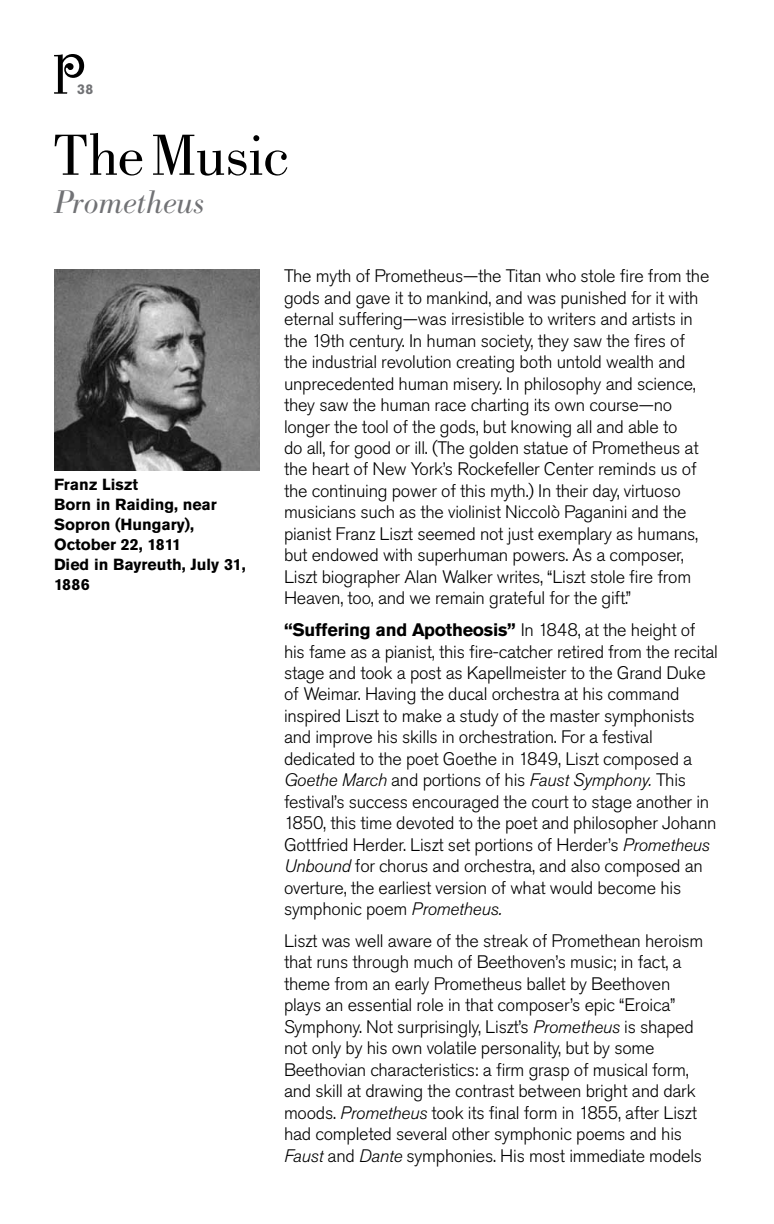
<style>
.page{position:relative;width:774px;height:1224px;background:#fff}
.page>*{position:absolute;margin:0;border:0;box-sizing:border-box;transform-origin:0 0}
.t1{font:60px "Bodoni";letter-spacing:-.015em;color:#000}
.t2{font:italic 300 32px "Bodoni BE";color:#717275}
.t3{font:300 18px/21.4px "Akzidenz Grotesk Pro";letter-spacing:-.015em;color:#000}
.t4{font:700 16px/20px "Akzidenz Grotesk Pro";color:#000}
.t5{font:700 14px "Akzidenz Grotesk Pro";color:#717275}
.s1{font-weight:700}
.s2{font-style:italic}
</style>
<div class="page">
<svg style="left:54px;top:54px;width:30px;height:40px"></svg>
<img style="left:54px;top:270px;width:206px;height:200px">
<p class="t5" style="left:77px;top:80px;width:18px">38</p>
<h1 class="t1" style="left:54px;top:122px;width:237px">The Music</h1>
<h2 class="t2" style="left:54px;top:183px;width:152px">Prometheus</h2>
<p class="t4" style="left:54px;top:474px;width:193px">Franz Liszt<br>Born in Raiding, near<br>Sopron (Hungary),<br>October 22, 1811<br>Died in Bayreuth, July 31,<br>1886</p>
<p class="t3" style="left:284px;top:265px;width:427px">The myth of Prometheus—the Titan who stole fire from the gods and gave it to mankind, and was punished for it with eternal suffering—was irresistible to writers and artists in the 19th century. In human society, they saw the fires of the industrial revolution creating both untold wealth and unprecedented human misery. In philosophy and science, they saw the human race charting its own course—no longer the tool of the gods, but knowing all and able to<br>do all, for good or ill. (The golden statue of Prometheus at the heart of New York’s Rockefeller Center reminds us of the continuing power of this myth.) In their day, virtuoso musicians such as the violinist Niccolò Paganini and the pianist Franz Liszt seemed not just exemplary as humans, but endowed with superhuman powers. As a composer, Liszt biographer Alan Walker writes, “Liszt stole fire from Heaven, too, and we remain grateful for the gift.”</p>
<p class="t3" style="left:284px;top:619px;width:435px"><span class="s1">“Suffering and Apotheosis”</span> In 1848, at the height of his fame as a pianist, this fire-catcher retired from the recital stage and took a post as Kapellmeister to the Grand Duke of Weimar. Having the ducal orchestra at his command inspired Liszt to make a study of the master symphonists and improve his skills in orchestration. For a festival dedicated to the poet Goethe in 1849, Liszt composed a <span class="s2">Goethe March</span> and portions of his <span class="s2">Faust Symphony.</span> This festival’s success encouraged the court to stage another in 1850, this time devoted to the poet and philosopher Johann Gottfried Herder. Liszt set portions of Herder’s <span class="s2">Prometheus Unbound</span> for chorus and orchestra, and also composed an overture, the earliest version of what would become his symphonic poem <span class="s2">Prometheus.</span></p>
<p class="t3" style="left:284px;top:930px;width:421px">Liszt was well aware of the streak of Promethean heroism that runs through much of Beethoven’s music; in fact, a theme from an early Prometheus ballet by Beethoven plays an essential role in that composer’s epic “Eroica” Symphony. Not surprisingly, Liszt’s <span class="s2">Prometheus</span> is shaped not only by his own volatile personality, but by some Beethovian characteristics: a firm grasp of musical form, and skill at drawing the contrast between bright and dark moods. <span class="s2">Prometheus</span> took its final form in 1855, after Liszt had completed several other symphonic poems and his <span class="s2">Faust</span> and <span class="s2">Dante</span> symphonies. His most immediate models</p>
</div>
